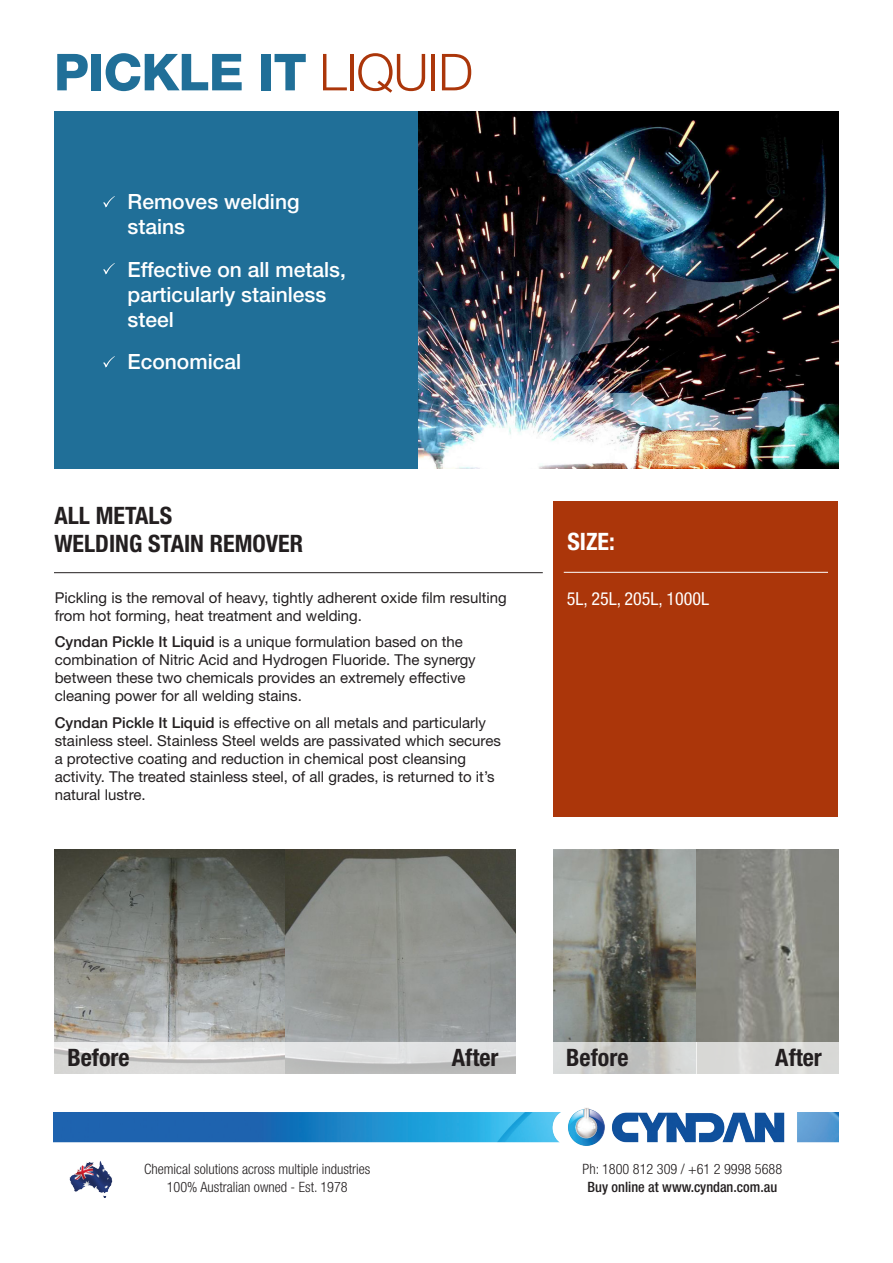
<style>
.page{position:relative;width:893px;height:1263px;background:#fff}
.page>*{position:absolute;margin:0;border:0;box-sizing:border-box;transform-origin:0 0}
.t1{font:800 51px "Helvetica Neue LT Std";letter-spacing:-.015em;color:#206f98}
.t2{font:700 condensed 24px/28.8px "Helvetica Neue LT Std";color:#231f20}
.t3{font:700 condensed 24px "Helvetica Neue LT Std";color:#fff}
.t4{font:500 21px/25.2px "Helvetica Neue LT Std";color:#fff}
.t5{font:condensed 18px "Helvetica Neue LT Std";color:#fff}
.t6{font:15px/18px "Helvetica Neue LT Std";color:#231f20}
.t7{font:300 condensed 14.25px "Helvetica Neue LT Std";color:#231f20}
.t8{font:500 condensed 14.25px "Helvetica Neue LT Std";color:#231f20}
.s1{font-weight:300;color:#ab360a}
.s2{font-weight:500}
</style>
<div class="page">
<img style="left:55px;top:850px;width:461px;height:192px">
<svg style="left:55px;top:1042px;width:230px;height:31px;background:#dededd"></svg>
<svg style="left:285px;top:1042px;width:231px;height:31px;background:#d1d2d2"></svg>
<div style="left:554px;top:501px;width:284px;height:315px;background:#ab360a"></div>
<img style="left:418px;top:112px;width:420px;height:357px">
<div style="left:55px;top:112px;width:363px;height:357px;background:#206f98"></div>
<hr style="left:54px;top:572px;width:489px;height:1px;background:#231f20">
<svg style="left:103px;top:196px;width:12px;height:11px"></svg>
<hr style="left:564px;top:572px;width:264px;height:1px;background:#fff">
<img style="left:53px;top:1108px;width:786px;height:38px">
<img style="left:69px;top:1161px;width:44px;height:36px">
<svg style="left:103px;top:263px;width:12px;height:11px"></svg>
<svg style="left:103px;top:356px;width:12px;height:12px"></svg>
<img style="left:554px;top:850px;width:285px;height:192px">
<svg style="left:554px;top:1042px;width:143px;height:31px;background:#cccdca"></svg>
<div style="left:697px;top:1042px;width:142px;height:31px;background:#d9d9d7"></div>
<p class="t1" style="left:54px;top:42px;width:421px">PICKLE IT <span class="s1">LIQUID</span></p>
<p class="t4" style="left:128px;top:189px;width:173px">Removes welding stains</p>
<p class="t4" style="left:128px;top:256px;width:220px">Effective on all metals, particularly stainless steel</p>
<p class="t4" style="left:128px;top:349px;width:115px">Economical</p>
<p class="t2" style="left:54px;top:500px;width:250px">ALL METALS<br>WELDING STAIN REMOVER</p>
<p class="t6" style="left:55px;top:588px;width:454px">Pickling is the removal of heavy, tightly adherent oxide film resulting from hot forming, heat treatment and welding.</p>
<p class="t6" style="left:55px;top:633px;width:423px"><span class="s2">Cyndan Pickle It Liquid</span> is a unique formulation based on the combination of Nitric Acid and Hydrogen Fluoride. The synergy between these two chemicals provides an extremely effective cleaning power for all welding stains.</p>
<p class="t6" style="left:55px;top:713px;width:448px"><span class="s2">Cyndan Pickle It Liquid</span> is effective on all metals and particularly stainless steel. Stainless Steel welds are passivated which secures a protective coating and reduction in chemical post cleansing activity. The treated stainless steel, of all grades, is returned to it’s natural lustre.</p>
<p class="t3" style="left:567px;top:527px;width:49px">SIZE:</p>
<p class="t5" style="left:567px;top:588px;width:144px">5L, 25L, 205L, 1000L</p>
<p class="t2" style="left:68px;top:1043px;width:64px">Before</p>
<p class="t2" style="left:452px;top:1043px;width:48px">After</p>
<p class="t7" style="left:144px;top:1161px;width:228px">Chemical solutions across multiple industries</p>
<p class="t7" style="left:167px;top:1179px;width:183px">100% Australian owned - Est. 1978</p>
<p class="t2" style="left:566px;top:1043px;width:64px">Before</p>
<p class="t2" style="left:775px;top:1043px;width:48px">After</p>
<p class="t7" style="left:583px;top:1161px;width:201px">Ph: 1800 812 309 / +61 2 9998 5688</p>
<p class="t8" style="left:588px;top:1179px;width:191px">Buy online at www.cyndan.com.au</p>
</div>
